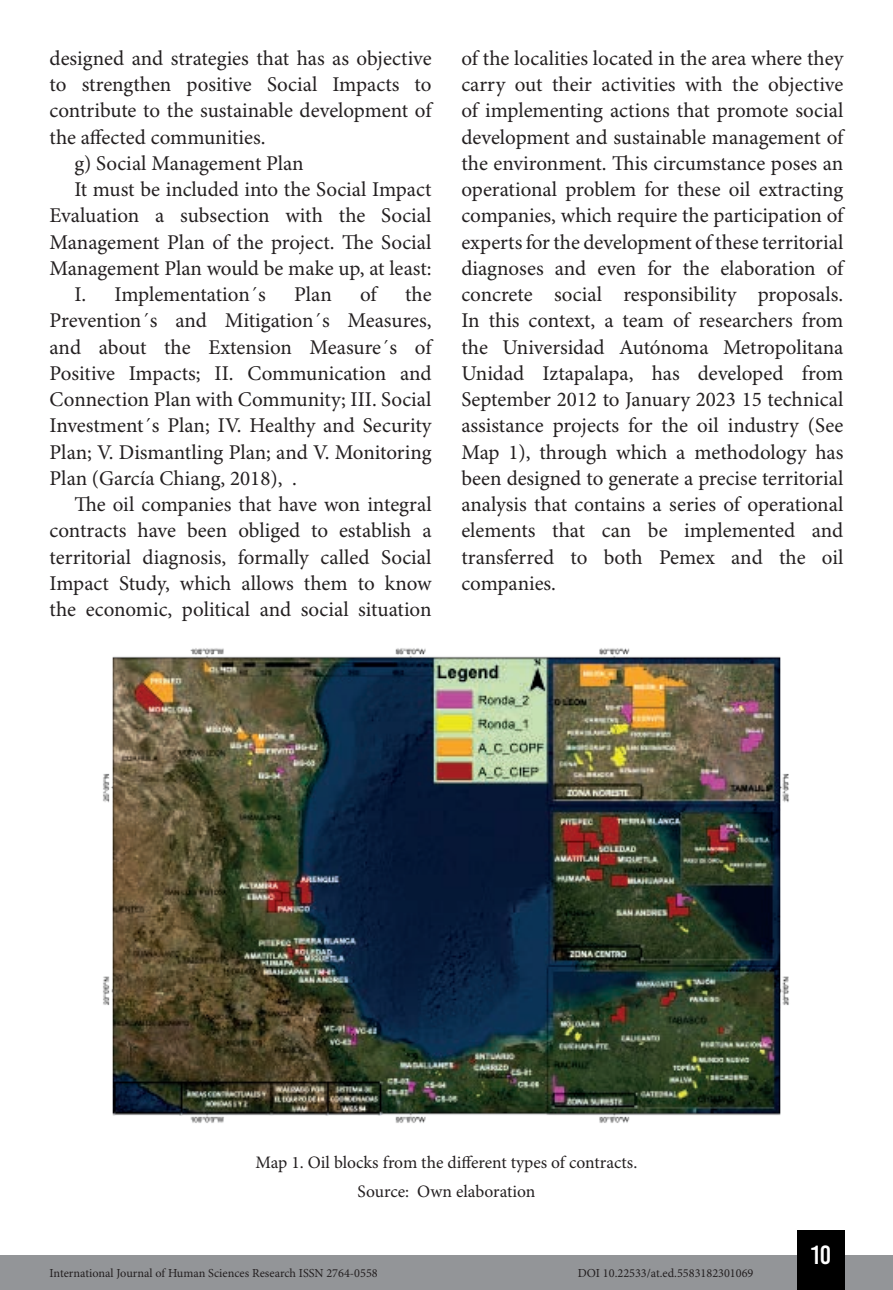
<style>
.page{position:relative;width:893px;height:1290px;background:#fff}
.page>*{position:absolute;margin:0;border:0;box-sizing:border-box;transform-origin:0 0}
.t1{font:26.25px "Bebas Kai";color:#fff}
.t2{font:21px/26.2px "Minion Pro";color:#231f20;text-align:justify}
.t3{font:17.5px/29.4px "Minion Pro";color:#231f20;text-align:center}
.t4{font:12.25px "Minion Pro";color:#231f20}
</style>
<div class="page">
<div style="left:0;top:1255px;width:893px;height:35px;background:#939598"></div>
<div style="left:797px;top:1230px;width:48px;height:60px;background:#000"></div>
<img style="left:103px;top:648px;width:686px;height:475px">
<p class="t2" style="left:50px;top:46px;width:383px">designed and strategies that has as objective</p>
<p class="t2" style="left:50px;top:72px;width:383px">to strengthen positive Social Impacts to</p>
<p class="t2" style="left:50px;top:98px;width:383px">contribute to the sustainable development of</p>
<p class="t2" style="left:50px;top:125px;width:217px">the affected communities.</p>
<p class="t2" style="left:74px;top:151px;width:231px">g) Social Management Plan</p>
<p class="t2" style="left:74px;top:177px;width:359px">It must be included into the Social Impact</p>
<p class="t2" style="left:50px;top:203px;width:383px">Evaluation a subsection with the Social</p>
<p class="t2" style="left:50px;top:230px;width:383px">Management Plan of the project. The Social</p>
<p class="t2" style="left:50px;top:256px;width:384px">Management Plan would be make up, at least:</p>
<p class="t2" style="left:74px;top:282px;width:193px">I. Implementation´s</p>
<p class="t2" style="left:294px;top:282px;width:39px">Plan</p>
<p class="t2" style="left:360px;top:282px;width:18px">of</p>
<p class="t2" style="left:50px;top:282px;width:384px;text-indent:355px">the Prevention´s and Mitigation´s Measures, and about the Extension Measure´s of Positive Impacts; II. Communication and Connection Plan with Community; III. Social Investment´s Plan; IV. Healthy and Security Plan; V. Dismantling Plan; and V. Monitoring Plan (García Chiang, 2018), .</p>
<p class="t2" style="left:50px;top:492px;width:384px;text-indent:25px">The oil companies that have won integral contracts have been obliged to establish a territorial diagnosis, formally called Social Impact Study, which allows them to know the economic, political and social situation</p>
<p class="t2" style="left:461px;top:46px;width:384px">of the localities located in the area where they carry out their activities with the objective of implementing actions that promote social development and sustainable management of the environment. This circumstance poses an operational problem for these oil extracting companies, which require the participation of experts for the development of these territorial diagnoses and even for the elaboration of concrete social responsibility proposals.<br>In this context, a team of researchers from the Universidad Autónoma Metropolitana Unidad Iztapalapa, has developed from September 2012 to January 2023 15 technical assistance projects for the oil industry (See Map 1), through which a methodology has been designed to generate a precise territorial analysis that contains a series of operational elements that can be implemented and transferred to both Pemex and the oil companies.</p>
<p class="t3" style="left:256px;top:1148px;width:383px">Map 1. Oil blocks from the different types of contracts.<br>Source: Own elaboration</p>
<p class="t4" style="left:50px;top:1266px;width:330px">International Journal of Human Sciences Research ISSN 2764-0558</p>
<p class="t4" style="left:578px;top:1266px;width:177px">DOI 10.22533/at.ed.5583182301069</p>
<p class="t1" style="left:811px;top:1241px;width:22px">10</p>
</div>
